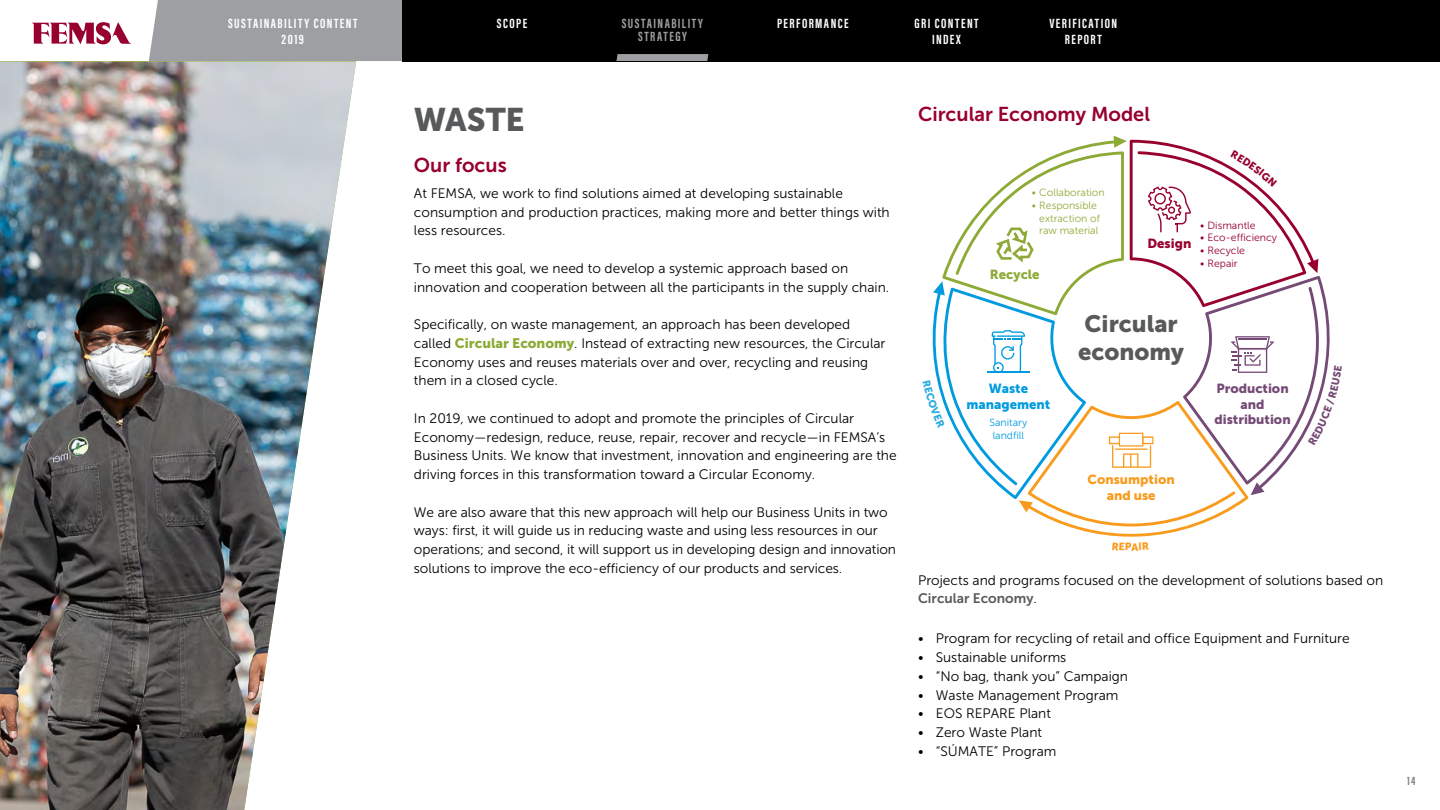
<style>
.page{position:relative;width:1440px;height:810px;background:#fff}
.page>*{position:absolute;margin:0;border:0;box-sizing:border-box;transform-origin:0 0}
.t1{font:32.5px "Museo Sans 900";letter-spacing:-.005em;color:#58595b}
.t2{font:23.62px/28.4px "Museo Sans 900";color:#58595b}
.t3{font:20px "Museo Sans 700";color:#98002e}
.t4{font:13.75px/18.8px "Museo Sans 300";color:#000}
.t5{font:700 13.75px/16.5px "Acumin Pro Extra Cond";letter-spacing:.11em;color:#fff;text-align:center}
.t6{font:700 13.75px/13.5px "Acumin Pro Extra Cond";letter-spacing:.11em;color:#9d9fa2;text-align:center}
.t7{font:13.75px "Museo Sans 700";color:#58595b}
.t8{font:13.12px/15.8px "Museo Sans 900";color:#754a76;text-align:center}
.t9{font:13.12px/15.8px "Museo Sans 900";color:#f99b1c;text-align:center}
.t10{font:13.12px/15.8px "Museo Sans 900";color:#009bdf;text-align:center}
.t11{font:13.12px "Museo Sans 900";color:#8daa37}
.t12{font:13.12px "Museo Sans 900";color:#98002e}
.t13{font:700 12.5px "Acumin Pro Extra Cond";color:#808285}
.t14{font:10.5px/12.6px "Museo Sans 300";color:#8daa37}
.t15{font:10.5px "Museo Sans 300";color:#98002e}
.t16{font:10.5px/12.6px "Museo Sans 300";color:#009bdf}
.t17{font:10.5px "Museo Sans 900";color:#f99b1c}
.s1{font-family:"Museo Sans 900";color:#8daa37}
.s2{font-family:"Museo Sans 300";color:#000}
</style>
<div class="page">
<img style="left:0;top:62px;width:356px;height:748px">
<div style="left:149px;top:0;width:254px;height:61px;background:#9d9fa2"></div>
<div style="left:403px;top:0;width:1037px;height:61px;background:#000"></div>
<svg style="left:32px;top:22px;width:99px;height:22px"></svg>
<svg style="left:616px;top:54px;width:92px;height:7px"></svg>
<svg style="left:932px;top:136px;width:398px;height:401px"></svg>
<p class="t5" style="left:228px;top:15px;width:131px">SUSTAINABILITY CONTENT<br>2019</p>
<p class="t5" style="left:497px;top:15px;width:32px">SCOPE</p>
<p class="t5" style="left:1049px;top:15px;width:69px">VERIFICATION<br>REPORT</p>
<p class="t6" style="left:622px;top:16px;width:83px">SUSTAINABILITY<br>STRATEGY</p>
<p class="t5" style="left:777px;top:15px;width:73px">PERFORMANCE</p>
<p class="t5" style="left:915px;top:15px;width:66px">GRI CONTENT<br>INDEX</p>
<h1 class="t1" style="left:414px;top:101px;width:112px">WASTE</h1>
<h3 class="t3" style="left:414px;top:154px;width:94px">Our focus</h3>
<p class="t4" style="left:414px;top:184px;width:477px">At FEMSA, we work to find solutions aimed at developing sustainable consumption and production practices, making more and better things with less resources.</p>
<p class="t4" style="left:414px;top:259px;width:477px">To meet this goal, we need to develop a systemic approach based on innovation and cooperation between all the participants in the supply chain.</p>
<p class="t4" style="left:414px;top:315px;width:473px">Specifically, on waste management, an approach has been developed called <span class="s1">Circular Economy</span>. Instead of extracting new resources, the Circular Economy uses and reuses materials over and over, recycling and reusing them in a closed cycle.</p>
<p class="t4" style="left:414px;top:409px;width:484px">In 2019, we continued to adopt and promote the principles of Circular Economy—redesign, reduce, reuse, repair, recover and recycle—in FEMSA’s Business Units. We know that investment, innovation and engineering are the driving forces in this transformation toward a Circular Economy.</p>
<p class="t4" style="left:414px;top:503px;width:484px">We are also aware that this new approach will help our Business Units in two ways: first, it will guide us in reducing waste and using less resources in our operations; and second, it will support us in developing design and innovation solutions to improve the eco-efficiency of our products and services.</p>
<h3 class="t3" style="left:918px;top:103px;width:233px">Circular Economy Model</h3>
<p class="t14" style="left:1032px;top:187px;width:74px">• Collaboration</p>
<p class="t14" style="left:1039px;top:199px;width:62px;text-indent:-7px">• Responsible extraction of raw material</p>
<p class="t11" style="left:990px;top:267px;width:51px">Recycle</p>
<p class="t12" style="left:1147px;top:236px;width:45px">Design</p>
<p class="t15" style="left:1200px;top:220px;width:57px">• Dismantle</p>
<p class="t15" style="left:1200px;top:232px;width:79px">• Eco-efficiency</p>
<p class="t15" style="left:1200px;top:245px;width:47px">• Recycle</p>
<p class="t15" style="left:1200px;top:257px;width:39px">• Repair</p>
<p class="t10" style="left:966px;top:380px;width:85px">Waste management</p>
<p class="t16" style="left:990px;top:416px;width:39px">Sanitary landfill</p>
<h2 class="t2" style="left:1078px;top:309px;width:107px">Circular economy</h2>
<p class="t8" style="left:1214px;top:380px;width:78px">Production and distribution</p>
<p class="t9" style="left:1088px;top:472px;width:89px">Consumption and use</p>
<p class="t17" style="left:1125px;top:541px;width:8px">P</p>
<p class="t4" style="left:918px;top:571px;width:467px">Projects and programs focused on the development of solutions based on</p>
<p class="t7" style="left:918px;top:591px;width:120px">Circular Economy<span class="s2">.</span></p>
<p class="t4" style="left:918px;top:629px;width:433px">• Program for recycling of retail and office Equipment and Furniture</p>
<p class="t4" style="left:918px;top:648px;width:150px">• Sustainable uniforms</p>
<p class="t4" style="left:918px;top:667px;width:211px">• “No bag, thank you” Campaign</p>
<p class="t4" style="left:918px;top:686px;width:202px">• Waste Management Program</p>
<p class="t4" style="left:918px;top:704px;width:134px">• EOS REPARE Plant</p>
<p class="t4" style="left:918px;top:723px;width:126px">• Zero Waste Plant</p>
<p class="t4" style="left:918px;top:742px;width:140px">• “SÚMATE” Program</p>
<p class="t13" style="left:1407px;top:773px;width:10px">14</p>
</div>
